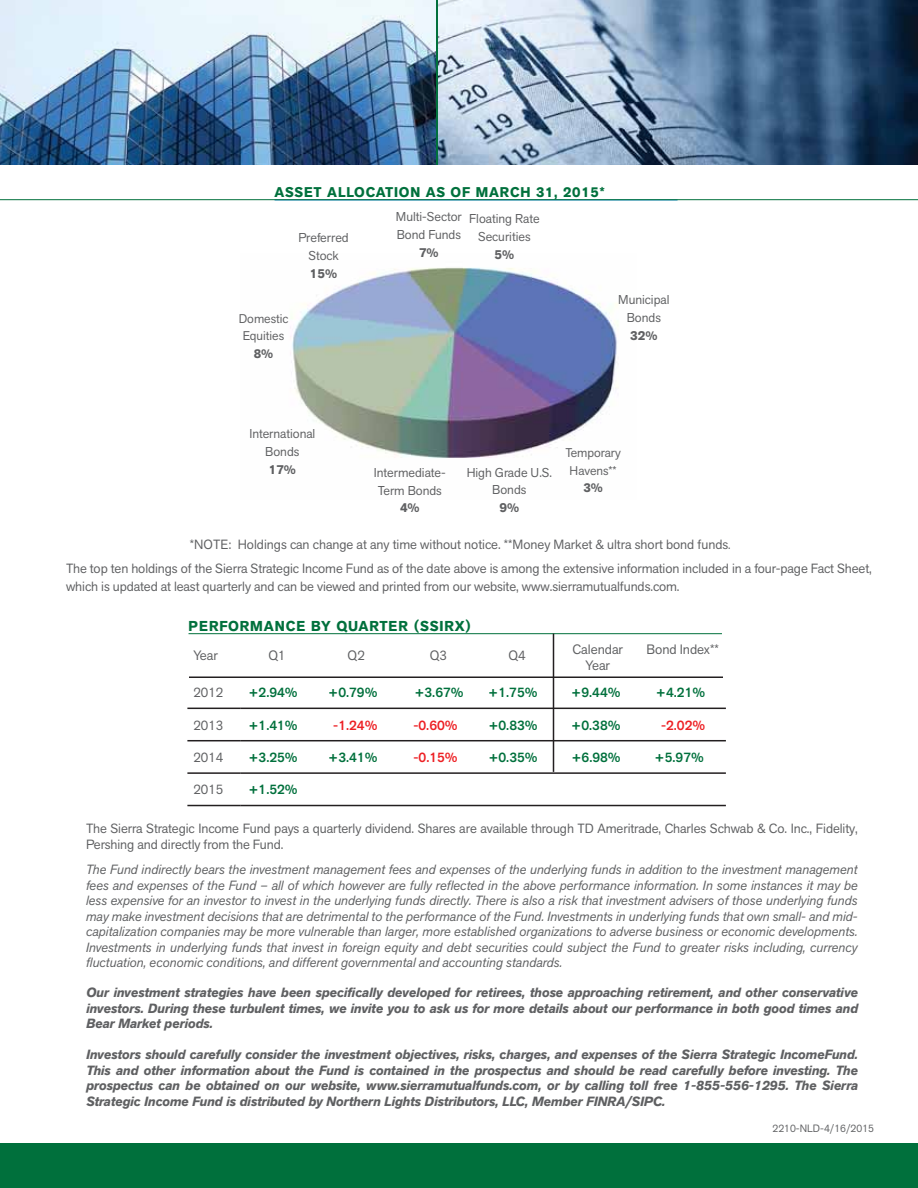
<style>
.page{position:relative;width:918px;height:1188px;background:#fff}
.page>*{position:absolute;margin:0;border:0;box-sizing:border-box;transform-origin:0 0}
.t1{font:700 14.25px "Akzid Grtsk Next";letter-spacing:.06em;color:#00703c}
.t2{font:700 13.95px "Akzid Grtsk Next";letter-spacing:.06em;color:#00703c}
.t3{font:500 13.5px "Akzid Grtsk Next";color:#00703c}
.t4{font:13.5px/16.2px "Akzid Grtsk Next";color:#5f6062;text-align:center}
.t5{font:500 13.5px "Akzid Grtsk Next";color:#ed2024}
.t6{font:italic 13.2px/15.5px "Akzid Grtsk Next";color:#5f6062;text-align:justify}
.t7{font:italic 700 13.2px/15.5px "Akzid Grtsk Next";color:#5f6062;text-align:justify}
.t8{font:13.2px/17.7px "Akzid Grtsk Next";letter-spacing:-.005em;color:#5f6062}
.t9{font:12.75px/17.7px "Akzid Grtsk Next";color:#5f6062;text-align:center}
.t10{font:12.45px/17.4px "Akzid Grtsk Next";color:#5f6062;text-align:center}
.t11{font:700 12.45px "Akzid Grtsk Next";color:#5f6062}
.t12{font:10.5px "Akzid Grtsk Next";color:#5f6062}
.s1{font-weight:700}
.s2{font-weight:700;font-size:12.6px}
.s3{font-size:11.85px}
</style>
<div class="page">
<img style="left:290px;top:267px;width:328px;height:191px">
<div style="left:0;top:1144px;width:918px;height:44px;background:#00703c"></div>
<img style="left:439px;top:0;width:479px;height:164px">
<img style="left:0;top:0;width:436px;height:164px">
<hr style="left:275px;top:200px;width:403px;height:1px;background:#007dc5">
<hr style="left:0;top:199px;width:918px;height:1px;background:#00703c">
<hr style="left:187px;top:740px;width:54px;height:1px;background:#231f20">
<hr style="left:241px;top:740px;width:485px;height:1px;background:#231f20">
<hr style="left:187px;top:772px;width:54px;height:2px;background:#231f20">
<hr style="left:241px;top:772px;width:485px;height:2px;background:#231f20">
<hr style="left:187px;top:805px;width:54px;height:1px;background:#231f20">
<hr style="left:241px;top:805px;width:485px;height:1px;background:#231f20">
<svg style="left:187px;top:676px;width:539px;height:57px"></svg>
<hr style="left:189px;top:633px;width:533px;height:1px;background:#00703c">
<hr style="left:189px;top:677px;width:534px;height:1px;background:#231f20">
<hr style="left:553px;top:634px;width:1px;height:138px;background:#231f20">
<p class="t2" style="left:275px;top:187px;width:332px">ASSET ALLOCATION AS OF MARCH 31, 2015*</p>
<p class="t9" style="left:298px;top:230px;width:52px">Preferred<br>Stock<br><span class="s1">15</span><span class="s2">%</span></p>
<p class="t10" style="left:239px;top:311px;width:51px">Domestic<br>Equities</p>
<p class="t11" style="left:254px;top:349px;width:21px">8%</p>
<p class="t9" style="left:396px;top:209px;width:67px">Multi-Sector<br>Bond Funds<br><span class="s1">7</span><span class="s2">%</span></p>
<p class="t9" style="left:469px;top:211px;width:72px">Floating Rate<br>Securities<br><span class="s1">5</span><span class="s2">%</span></p>
<p class="t9" style="left:618px;top:292px;width:53px">Municipal<br>Bonds<br><span class="s1">32</span><span class="s2">%</span></p>
<p class="t9" style="left:249px;top:426px;width:68px">International<br>Bonds<br><span class="s1">17</span><span class="s2">%</span></p>
<p class="t9" style="left:374px;top:464px;width:73px">Intermediate-<br>Term Bonds<br><span class="s1">4</span><span class="s2">%</span></p>
<p class="t9" style="left:467px;top:464px;width:87px">High Grade U.S.<br>Bonds<br><span class="s1">9</span><span class="s2">%</span></p>
<p class="t10" style="left:565px;top:445px;width:57px">Temporary<br>Havens**</p>
<p class="t11" style="left:583px;top:483px;width:21px">3%</p>
<p class="t8" style="left:190px;top:537px;width:542px">*NOTE: Holdings can change at any time without notice. **Money Market &amp; ultra short bond funds<span class="s3">.</span></p>
<p class="t8" style="left:66px;top:561px;width:807px">The top ten holdings of the Sierra Strategic Income Fund as of the date above is among the extensive information included in a four-page Fact Sheet, which is updated at least quarterly and can be viewed and printed from our website, www.sierramutualfunds.com.</p>
<p class="t1" style="left:189px;top:620px;width:284px">PERFORMANCE BY QUARTER (SSIRX)</p>
<p class="t4" style="left:193px;top:648px;width:26px">Year</p>
<p class="t4" style="left:268px;top:648px;width:19px">Q1</p>
<p class="t4" style="left:348px;top:648px;width:19px">Q2</p>
<p class="t4" style="left:430px;top:648px;width:19px">Q3</p>
<p class="t4" style="left:508px;top:648px;width:19px">Q4</p>
<p class="t4" style="left:573px;top:642px;width:52px">Calendar<br>Year</p>
<p class="t4" style="left:647px;top:642px;width:74px">Bond Index**</p>
<p class="t4" style="left:193px;top:685px;width:31px">2012</p>
<p class="t3" style="left:248px;top:688px;width:51px">+2.94%</p>
<p class="t3" style="left:328px;top:688px;width:51px">+0.79%</p>
<p class="t3" style="left:414px;top:688px;width:51px">+3.67%</p>
<p class="t3" style="left:488px;top:688px;width:51px">+1.75%</p>
<p class="t3" style="left:571px;top:688px;width:51px">+9.44%</p>
<p class="t3" style="left:656px;top:688px;width:51px">+4.21%</p>
<p class="t4" style="left:193px;top:718px;width:31px">2013</p>
<p class="t3" style="left:248px;top:720px;width:51px">+1.41%</p>
<p class="t5" style="left:333px;top:720px;width:46px">-1.24%</p>
<p class="t5" style="left:413px;top:720px;width:46px">-0.60%</p>
<p class="t3" style="left:488px;top:720px;width:51px">+0.83%</p>
<p class="t3" style="left:571px;top:720px;width:51px">+0.38%</p>
<p class="t5" style="left:661px;top:720px;width:46px">-2.02%</p>
<p class="t4" style="left:193px;top:750px;width:31px">2014</p>
<p class="t3" style="left:248px;top:752px;width:51px">+3.25%</p>
<p class="t3" style="left:328px;top:752px;width:51px">+3.41%</p>
<p class="t5" style="left:413px;top:752px;width:46px">-0.15%</p>
<p class="t3" style="left:488px;top:752px;width:51px">+0.35%</p>
<p class="t3" style="left:571px;top:752px;width:51px">+6.98%</p>
<p class="t3" style="left:655px;top:752px;width:51px">+5.97%</p>
<p class="t4" style="left:193px;top:783px;width:31px">2015</p>
<p class="t3" style="left:248px;top:785px;width:51px">+1.52%</p>
<p class="t8" style="left:86px;top:822px;width:773px;line-height:15.5px">The Sierra Strategic Income Fund pays a quarterly dividend. Shares are available through TD Ameritrade, Charles Schwab &amp; Co. Inc., Fidelity,<br>Pershing and directly from the Fund.</p>
<p class="t6" style="left:86px;top:863px;width:773px">The Fund indirectly bears the investment management fees and expenses of the underlying funds in addition to the investment management fees and expenses of the Fund – all of which however are fully reflected in the above performance information. In some instances it may be less expensive for an investor to invest in the underlying funds directly. There is also a risk that investment advisers of those underlying funds may make investment decisions that are detrimental to the performance of the Fund. Investments in underlying funds that own small- and mid&shy;capitalization companies may be more vulnerable than larger, more established organizations to adverse business or economic developments.<br>Investments in underlying funds that invest in foreign equity and debt securities could subject the Fund to greater risks including, currency fluctuation, economic conditions, and different governmental and accounting standards.</p>
<p class="t7" style="left:86px;top:986px;width:773px">Our investment strategies have been specifically developed for retirees, those approaching retirement, and other conservative investors. During these turbulent times, we invite you to ask us for more details about our performance in both good times and Bear Market periods.</p>
<p class="t7" style="left:86px;top:1048px;width:773px">Investors should carefully consider the investment objectives, risks, charges, and expenses of the Sierra Strategic IncomeFund.<br>This and other information about the Fund is contained in the prospectus and should be read carefully before investing. The prospectus can be obtained on our website, www.sierramutualfunds.com, or by calling toll free 1-855-556-1295. The Sierra Strategic Income Fund is distributed by Northern Lights Distributors, LLC, Member FINRA/SIPC.</p>
<p class="t12" style="left:773px;top:1124px;width:103px">2210-NLD-4/16/2015</p>
</div>
